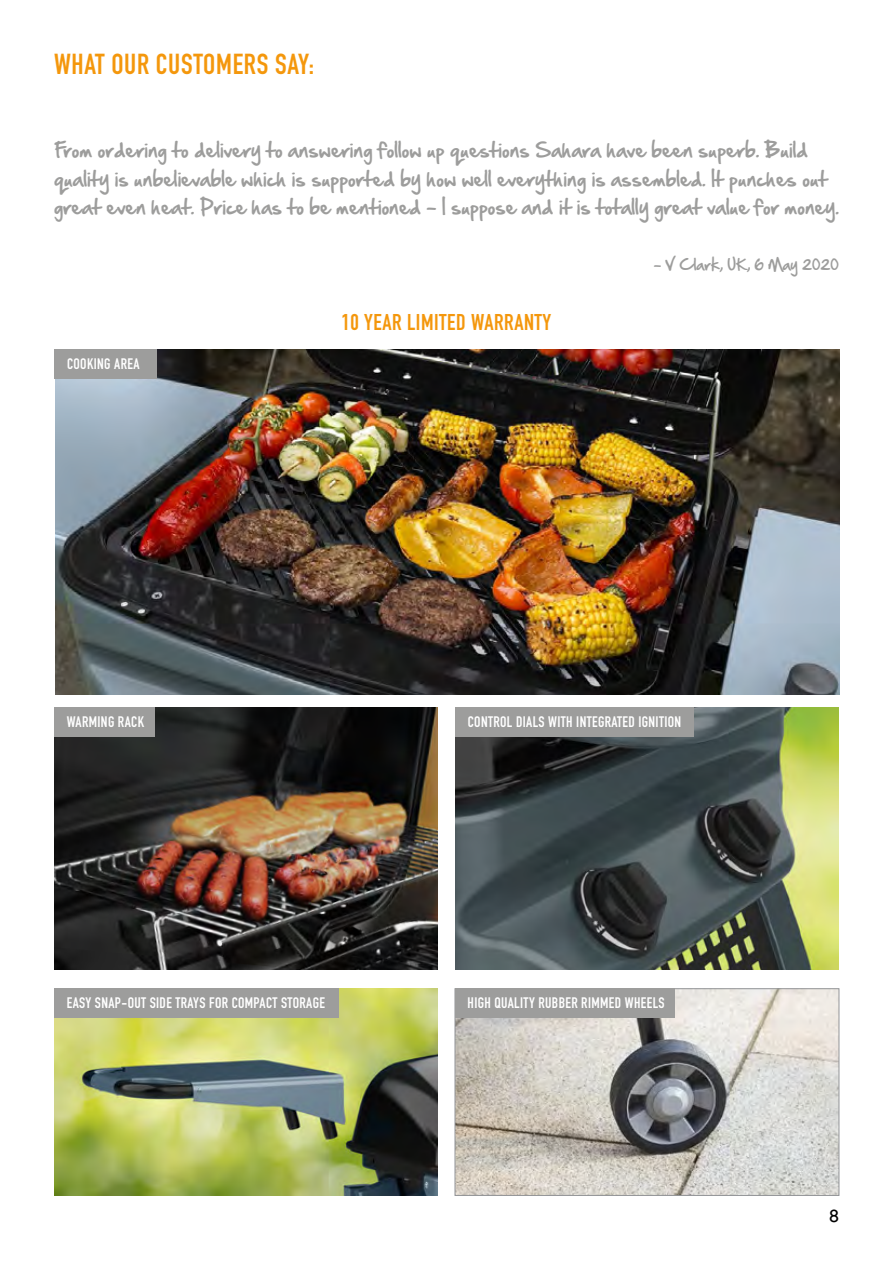
<style>
.page{position:relative;width:893px;height:1263px;background:#fff}
.page>*{position:absolute;margin:0;border:0;box-sizing:border-box;transform-origin:0 0}
.t1{font:700 28.5px "DIN Condensed";letter-spacing:.025em;color:#f4970c}
.t2{font:700 22.5px "DIN Condensed";letter-spacing:.025em;color:#f4970c}
.t3{font:19.5px "Tw Cen MT Mediumfor Kenmore";color:#000}
.t4{font:18px/28.5px "Hand Of Sean";color:#9d9d9c}
.t5{font:700 15px "DIN Condensed";letter-spacing:.025em;color:#fff}
.t6{font:13.5px "Hand Of Sean";color:#9d9d9c}
</style>
<div class="page">
<img style="left:55px;top:349px;width:784px;height:345px">
<img style="left:54px;top:707px;width:383px;height:262px">
<img style="left:54px;top:989px;width:383px;height:206px">
<img style="left:457px;top:990px;width:380px;height:203px">
<div style="left:455px;top:988px;width:384px;height:207px;border:1px solid #939598"></div>
<img style="left:455px;top:707px;width:384px;height:262px">
<div style="left:455px;top:989px;width:219px;height:29px;background:#9d9d9c"></div>
<div style="left:54px;top:350px;width:102px;height:29px;background:#9d9d9c"></div>
<div style="left:54px;top:707px;width:101px;height:29px;background:#9d9d9c"></div>
<div style="left:54px;top:989px;width:285px;height:29px;background:#9d9d9c"></div>
<div style="left:455px;top:707px;width:238px;height:29px;background:#9d9d9c"></div>
<h1 class="t1" style="left:54px;top:45px;width:262px">WHAT OUR CUSTOMERS SAY:</h1>
<p class="t4" style="left:54px;top:136px;width:786px">From ordering to delivery to answering follow up questions Sahara have been superb. Build quality is unbelievable which is supported by how well everything is assembled. It punches out great even heat. Price has to be mentioned - I suppose and it is totally great value for money.</p>
<p class="t6" style="left:654px;top:252px;width:187px">- V Clark, UK, 6 May 2020</p>
<p class="t5" style="left:67px;top:354px;width:74px">COOKING AREA</p>
<p class="t2" style="left:342px;top:307px;width:211px">10 YEAR LIMITED WARRANTY</p>
<p class="t5" style="left:67px;top:712px;width:79px">WARMING RACK</p>
<p class="t5" style="left:67px;top:993px;width:260px">EASY SNAP-OUT SIDE TRAYS FOR COMPACT STORAGE</p>
<p class="t5" style="left:468px;top:712px;width:215px">CONTROL DIALS WITH INTEGRATED IGNITION</p>
<p class="t5" style="left:468px;top:993px;width:199px">HIGH QUALITY RUBBER RIMMED WHEELS</p>
<p class="t3" style="left:829px;top:1205px;width:11px">8</p>
</div>
